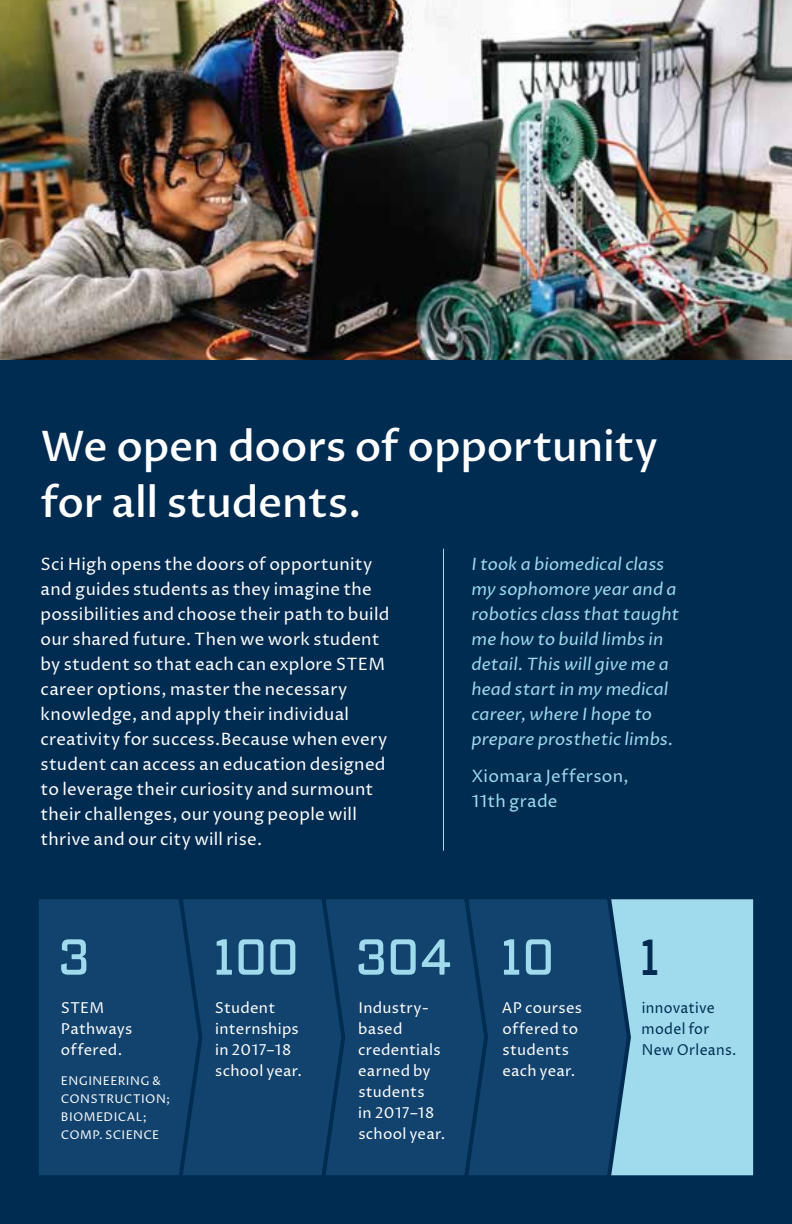
<style>
.page{position:relative;width:792px;height:1224px;background:#fff}
.page>*{position:absolute;margin:0;border:0;box-sizing:border-box;transform-origin:0 0}
.t1{font:52px "Advocate C45";letter-spacing:-.085em;color:#9fdbed}
.t2{font:52px "Advocate C45";color:#002c52;scale:.94 1}
.t3{font:500 42px/56px "Proza Libre";letter-spacing:-.01em;color:#fff}
.t4{font:17px/25px "Proza Libre";letter-spacing:.015em;color:#fff}
.t5{font:italic 17px/25px "Proza Libre";letter-spacing:.01em;color:#9fdbed}
.t6{font:17px/25px "Proza Libre";letter-spacing:.015em;color:#9fdbed}
.t7{font:15px/21px "Proza Libre";letter-spacing:.02em;color:#fff}
.t8{font:15px/21px "Proza Libre";letter-spacing:.02em;color:#002c52;scale:.94 1}
.t9{font:12px/18px "Proza Libre";letter-spacing:.035em;color:#fff}
</style>
<div class="page">
<div style="left:0;top:360px;width:792px;height:864px;background:#002c52"></div>
<img style="left:0;top:0;width:792px;height:360px">
<hr style="left:443px;top:549px;width:1px;height:302px;background:#9fdbed">
<div style="left:605px;top:895px;width:152px;height:284px;background:#9fdbed;border:4px solid #002c52"></div>
<svg style="left:490px;top:895px;width:143px;height:284px;background:#1c4d76"></svg>
<div style="left:347px;top:899px;width:143px;height:276px;background:#12436e"></div>
<div style="left:205px;top:899px;width:142px;height:276px;background:#12436e"></div>
<div style="left:39px;top:899px;width:166px;height:276px;background:#12436e"></div>
<h2 class="t3" style="left:41px;top:418px;width:619px">We open doors of opportunity for all students.</h2>
<p class="t4" style="left:41px;top:552px;width:350px">Sci High opens the doors of opportunity and guides students as they imagine the possibilities and choose their path to build our shared future. Then we work student by student so that each can explore STEM career options, master the necessary knowledge, and apply their individual creativity for success.Because when every student can access an education designed to leverage their curiosity and surmount their challenges, our young people will thrive and our city will rise.</p>
<p class="t5" style="left:471px;top:552px;width:209px">I took a biomedical class my sophomore year and a robotics class that taught me how to build limbs in detail. This will give me a head start in my medical career, where I hope to prepare prosthetic limbs.</p>
<p class="t6" style="left:471px;top:764px;width:159px">Xiomara Jefferson,<br>11th grade</p>
<h1 class="t1" style="left:56px;top:926px;width:38px">3</h1>
<p class="t7" style="left:61px;top:998px;width:73px">STEM<br>Pathways offered.</p>
<p class="t9" style="left:61px;top:1072px;width:111px">ENGINEERING &amp;<br>CONSTRUCTION;<br>BIOMEDICAL;<br>COMP. SCIENCE</p>
<h1 class="t1" style="left:209px;top:926px;width:94px">100</h1>
<p class="t7" style="left:215px;top:998px;width:89px">Student internships in 2017–18 school year.</p>
<h1 class="t1" style="left:353px;top:926px;width:102px">304</h1>
<p class="t7" style="left:358px;top:998px;width:89px">Industry&shy;based credentials earned by students<br>in 2017–18 school year.</p>
<h1 class="t1" style="left:496px;top:926px;width:62px">10</h1>
<p class="t7" style="left:502px;top:998px;width:82px">AP courses offered to students each year.</p>
<h1 class="t2" style="left:636px;top:926px;width:30px">1</h1>
<p class="t8" style="left:642px;top:998px;width:103px">innovative model for<br>New Orleans.</p>
</div>
